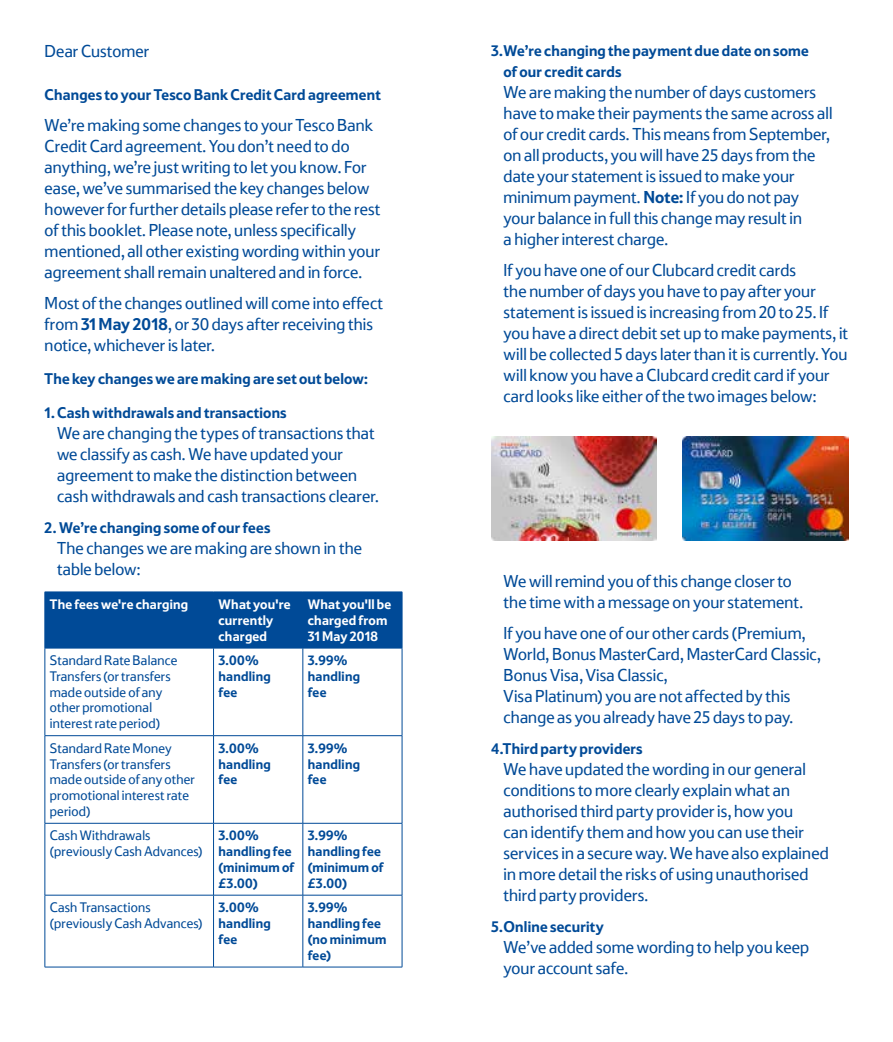
<style>
.page{position:relative;width:893px;height:1042px;background:#fff}
.page>*{position:absolute;margin:0;border:0;box-sizing:border-box;transform-origin:0 0}
.t1{font:17.5px/21px "Tesco Display";letter-spacing:.005em;color:#004a97}
.t2{font:700 15.75px/21px "Tesco Display";letter-spacing:.01em;color:#004a97}
.t3{font:14px/15.8px "Tesco Display";letter-spacing:.015em;color:#004a97}
.t4{font:700 14px/15.8px "Tesco Display";letter-spacing:.015em;color:#004a97}
.t5{font:700 14px/15.8px "Tesco Display";letter-spacing:.015em;color:#fff}
.s1{font-weight:700}
</style>
<div class="page">
<div style="left:46px;top:593px;width:356px;height:55px;background:#004a97"></div>
<hr style="left:213px;top:592px;width:1px;height:56px;background:#004a97">
<hr style="left:303px;top:592px;width:1px;height:56px;background:#004a97">
<hr style="left:213px;top:648px;width:1px;height:87px;background:#004a97">
<hr style="left:303px;top:648px;width:1px;height:87px;background:#004a97">
<hr style="left:213px;top:736px;width:1px;height:87px;background:#004a97">
<hr style="left:303px;top:736px;width:1px;height:87px;background:#004a97">
<hr style="left:213px;top:823px;width:1px;height:72px;background:#004a97">
<hr style="left:303px;top:823px;width:1px;height:72px;background:#004a97">
<hr style="left:213px;top:895px;width:1px;height:72px;background:#004a97">
<hr style="left:303px;top:895px;width:1px;height:72px;background:#004a97">
<hr style="left:45px;top:592px;width:169px;height:1px;background:#004a97">
<hr style="left:45px;top:592px;width:1px;height:56px;background:#004a97">
<hr style="left:214px;top:592px;width:89px;height:1px;background:#004a97">
<hr style="left:303px;top:592px;width:99px;height:1px;background:#004a97">
<hr style="left:402px;top:592px;width:1px;height:56px;background:#004a97">
<hr style="left:45px;top:648px;width:169px;height:1px;background:#004a97">
<hr style="left:45px;top:648px;width:1px;height:87px;background:#004a97">
<hr style="left:214px;top:648px;width:89px;height:1px;background:#004a97">
<hr style="left:303px;top:648px;width:99px;height:1px;background:#004a97">
<hr style="left:402px;top:648px;width:1px;height:87px;background:#004a97">
<hr style="left:45px;top:735px;width:169px;height:1px;background:#004a97">
<hr style="left:45px;top:736px;width:1px;height:87px;background:#004a97">
<hr style="left:214px;top:735px;width:89px;height:1px;background:#004a97">
<hr style="left:303px;top:735px;width:99px;height:1px;background:#004a97">
<hr style="left:402px;top:736px;width:1px;height:87px;background:#004a97">
<hr style="left:45px;top:823px;width:169px;height:1px;background:#004a97">
<hr style="left:45px;top:823px;width:1px;height:72px;background:#004a97">
<hr style="left:214px;top:823px;width:89px;height:1px;background:#004a97">
<hr style="left:303px;top:823px;width:99px;height:1px;background:#004a97">
<hr style="left:402px;top:823px;width:1px;height:72px;background:#004a97">
<hr style="left:45px;top:895px;width:169px;height:1px;background:#004a97">
<hr style="left:45px;top:895px;width:1px;height:72px;background:#004a97">
<hr style="left:214px;top:895px;width:89px;height:1px;background:#004a97">
<hr style="left:303px;top:895px;width:99px;height:1px;background:#004a97">
<hr style="left:402px;top:895px;width:1px;height:72px;background:#004a97">
<hr style="left:45px;top:967px;width:169px;height:1px;background:#004a97">
<hr style="left:214px;top:967px;width:89px;height:1px;background:#004a97">
<hr style="left:303px;top:967px;width:99px;height:1px;background:#004a97">
<img style="left:491px;top:437px;width:166px;height:104px">
<img style="left:683px;top:437px;width:165px;height:104px">
<p class="t1" style="left:45px;top:40px;width:106px">Dear Customer</p>
<p class="t2" style="left:45px;top:84px;width:338px">Changes to your Tesco Bank Credit Card agreement</p>
<p class="t1" style="left:45px;top:114px;width:337px">We’re making some changes to your Tesco Bank Credit Card agreement. You don’t need to do anything, we’re just writing to let you know. For ease, we’ve summarised the key changes below however for further details please refer to the rest of this booklet. Please note, unless specifically mentioned, all other existing wording within your agreement shall remain unaltered and in force.</p>
<p class="t1" style="left:45px;top:292px;width:340px">Most of the changes outlined will come into effect from <span class="s1">31 May 2018</span>, or 30 days after receiving this notice, whichever is later.</p>
<p class="t2" style="left:45px;top:368px;width:325px">The key changes we are making are set out below:</p>
<p class="t2" style="left:45px;top:401px;width:244px">1. Cash withdrawals and transactions</p>
<p class="t1" style="left:57px;top:421px;width:323px">We are changing the types of transactions that we classify as cash. We have updated your agreement to make the distinction between cash withdrawals and cash transactions clearer.</p>
<p class="t2" style="left:45px;top:516px;width:227px">2. We’re changing some of our fees</p>
<p class="t1" style="left:57px;top:536px;width:306px">The changes we are making are shown in the table below:</p>
<p class="t5" style="left:50px;top:596px;width:140px">The fees we're charging</p>
<p class="t5" style="left:218px;top:596px;width:74px">What you're currently charged</p>
<p class="t5" style="left:308px;top:596px;width:85px">What you'll be charged from<br>31 May 2018</p>
<p class="t3" style="left:50px;top:652px;width:129px">Standard Rate Balance<br>Transfers (or transfers made outside of any other promotional interest rate period)</p>
<p class="t4" style="left:218px;top:652px;width:54px">3.00% handling fee</p>
<p class="t4" style="left:308px;top:652px;width:54px">3.99% handling fee</p>
<p class="t3" style="left:50px;top:739px;width:147px">Standard Rate Money<br>Transfers (or transfers made outside of any other promotional interest rate period)</p>
<p class="t4" style="left:218px;top:740px;width:54px">3.00% handling fee</p>
<p class="t4" style="left:308px;top:740px;width:54px">3.99% handling fee</p>
<p class="t3" style="left:50px;top:827px;width:154px">Cash Withdrawals (previously Cash Advances)</p>
<p class="t4" style="left:218px;top:827px;width:77px">3.00% handling fee (minimum of £3.00)</p>
<p class="t4" style="left:308px;top:827px;width:77px">3.99% handling fee (minimum of £3.00)</p>
<p class="t3" style="left:50px;top:899px;width:154px">Cash Transactions (previously Cash Advances)</p>
<p class="t4" style="left:218px;top:899px;width:54px">3.00% handling fee</p>
<p class="t4" style="left:308px;top:899px;width:80px">3.99% handling fee (no minimum fee)</p>
<p class="t2" style="left:503px;top:39px;width:307px;text-indent:-12px">3.We’re changing the payment due date on some of our credit cards</p>
<p class="t1" style="left:504px;top:80px;width:331px">We are making the number of days customers have to make their payments the same across all of our credit cards. This means from September, on all products, you will have 25 days from the date your statement is issued to make your minimum payment. <span class="s1">Note:</span> If you do not pay your balance in full this change may result in<br>a higher interest charge.</p>
<p class="t1" style="left:504px;top:258px;width:346px">If you have one of our Clubcard credit cards<br>the number of days you have to pay after your statement is issued is increasing from 20 to 25. If you have a direct debit set up to make payments, it will be collected 5 days later than it is currently. You will know you have a Clubcard credit card if your card looks like either of the two images below:</p>
<p class="t1" style="left:504px;top:570px;width:301px">We will remind you of this change closer to the time with a message on your statement.</p>
<p class="t1" style="left:504px;top:622px;width:319px">If you have one of our other cards (Premium, World, Bonus MasterCard, MasterCard Classic, Bonus Visa, Visa Classic,<br>Visa Platinum) you are not affected by this change as you already have 25 days to pay.</p>
<p class="t2" style="left:491px;top:738px;width:153px">4.Third party providers</p>
<p class="t1" style="left:504px;top:758px;width:327px">We have updated the wording in our general conditions to more clearly explain what an authorised third party provider is, how you<br>can identify them and how you can use their services in a secure way. We have also explained in more detail the risks of using unauthorised third party providers.</p>
<p class="t2" style="left:491px;top:916px;width:114px">5.Online security</p>
<p class="t1" style="left:504px;top:936px;width:307px">We’ve added some wording to help you keep your account safe.</p>
</div>
